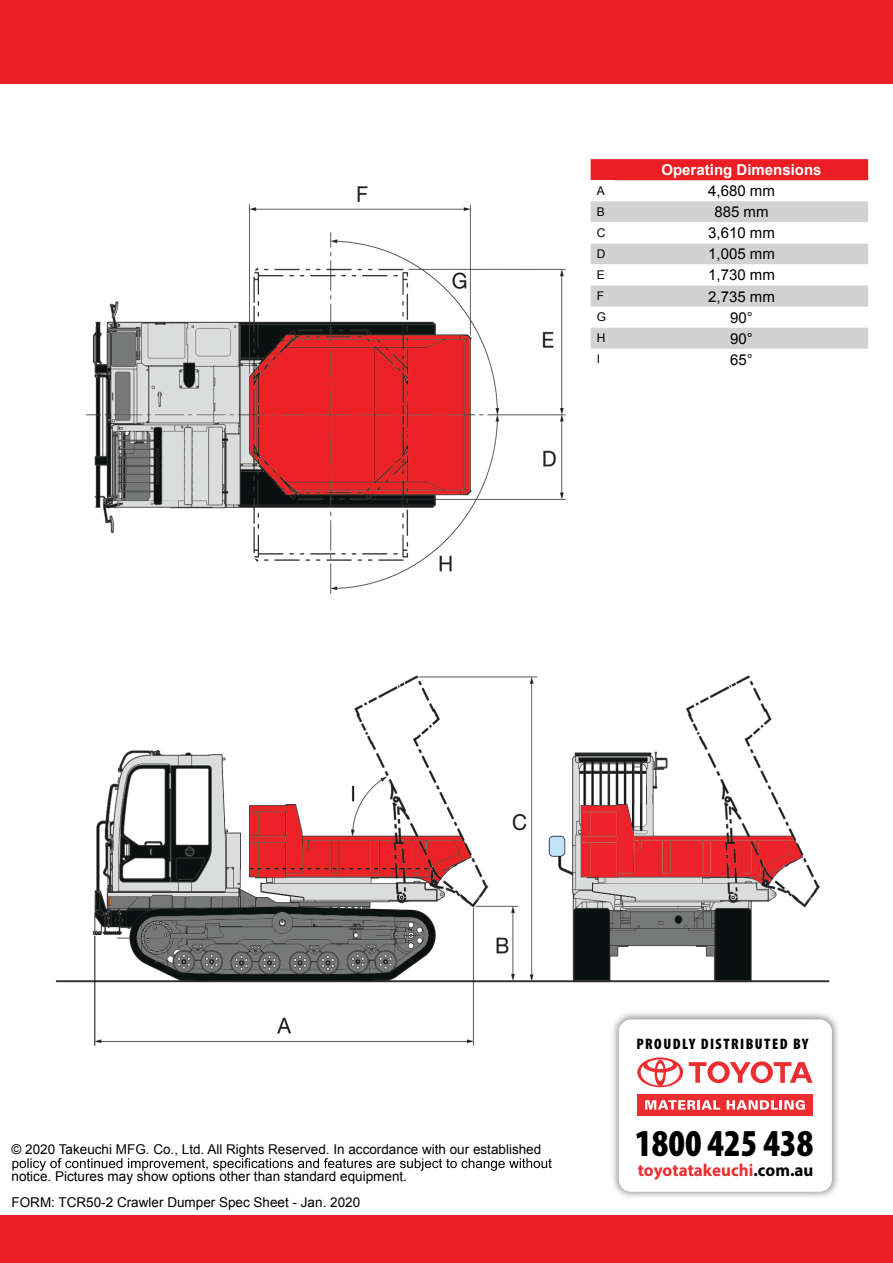
<style>
.page{position:relative;width:893px;height:1263px;background:#fff}
.page>*{position:absolute;margin:0;border:0;box-sizing:border-box;transform-origin:0 0}
.t1{font:900 condensed 38.25px "Myriad Pro";color:#000}
.t2{font:700 17.4px "Myriad Pro";color:#ee2d30}
.t3{font:900 condensed 15.3px "Myriad Pro";letter-spacing:.095em;color:#000}
.t4{font:15px "Arial";color:#000}
.t5{font:700 15px "Arial";color:#fff}
.t6{font:13.5px/27px "Arial";color:#000}
.t7{font:12px "Arial";color:#000}
.s1{color:#000}
</style>
<div class="page">
<img style="left:55px;top:168px;width:780px;height:878px">
<div style="left:0;top:0;width:893px;height:84px;background:#ed1d24"></div>
<div style="left:0;top:1215px;width:893px;height:48px;background:#ed1d24"></div>
<svg style="left:12px;top:1158px;width:540px;height:13px"></svg>
<div style="left:591px;top:159px;width:277px;height:21px;background:#ed1d24"></div>
<div style="left:591px;top:180px;width:24px;height:21px;background:#fff"></div>
<svg style="left:591px;top:201px;width:277px;height:169px"></svg>
<img style="left:607px;top:1008px;width:231px;height:189px">
<div style="left:619px;top:1019px;width:213px;height:173px;background:#fff;border-radius:12px"></div>
<svg style="left:637px;top:1057px;width:46px;height:30px"></svg>
<svg style="left:689px;top:1061px;width:124px;height:22px"></svg>
<div style="left:637px;top:1093px;width:176px;height:22px;background:#ee2d30"></div>
<svg style="left:645px;top:1100px;width:75px;height:9px"></svg>
<svg style="left:727px;top:1100px;width:78px;height:10px"></svg>
<p class="t5" style="left:661px;top:160px;width:162px">Operating Dimensions</p>
<p class="t7" style="left:597px;top:183px;width:10px">A</p>
<p class="t4" style="left:708px;top:181px;width:68px">4,680 mm</p>
<p class="t7" style="left:597px;top:204px;width:10px">B</p>
<p class="t4" style="left:714px;top:202px;width:56px">885 mm</p>
<p class="t7" style="left:597px;top:225px;width:10px">C</p>
<p class="t4" style="left:708px;top:223px;width:68px">3,610 mm</p>
<p class="t7" style="left:597px;top:246px;width:10px">D</p>
<p class="t4" style="left:708px;top:244px;width:68px">1,005 mm</p>
<p class="t7" style="left:597px;top:267px;width:10px">E</p>
<p class="t4" style="left:708px;top:265px;width:68px">1,730 mm</p>
<p class="t7" style="left:597px;top:288px;width:9px">F</p>
<p class="t4" style="left:708px;top:286px;width:68px">2,735 mm</p>
<p class="t7" style="left:597px;top:309px;width:11px">G</p>
<p class="t4" style="left:730px;top:307px;width:24px">90°</p>
<p class="t7" style="left:597px;top:330px;width:10px">H</p>
<p class="t4" style="left:730px;top:329px;width:24px">90°</p>
<p class="t7" style="left:597px;top:351px;width:5px">I</p>
<p class="t4" style="left:730px;top:350px;width:24px">65°</p>
<p class="t6" style="left:12px;top:1136px;width:531px">© 2020 Takeuchi MFG. Co., Ltd. All Rights Reserved. In accordance with our established notice. Pictures may show options other than standard equipment.</p>
<p class="t6" style="left:12px;top:1189px;width:350px">FORM: TCR50-2 Crawler Dumper Spec Sheet - Jan. 2020</p>
<p class="t3" style="left:636px;top:1034px;width:173px">PROUDLY DISTRIBUTED BY</p>
<h1 class="t1" style="left:635px;top:1118px;width:180px">1800 425 438</h1>
<p class="t2" style="left:638px;top:1159px;width:177px">toyotatakeuchi<span class="s1">.com.au</span></p>
</div>
